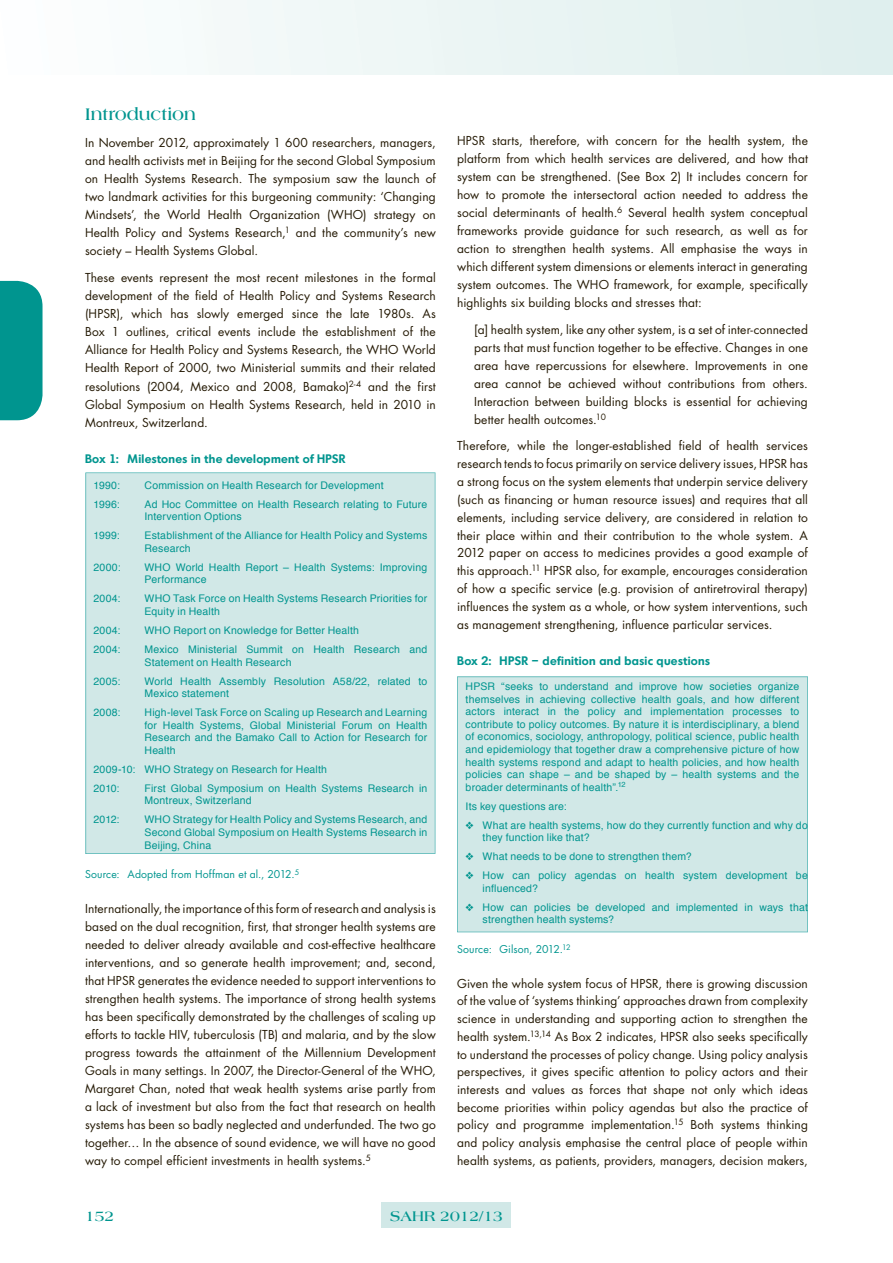
<style>
.page{position:relative;width:893px;height:1263px;background:#fff}
.page>*{position:absolute;margin:0;border:0;box-sizing:border-box;transform-origin:0 0}
.t1{font:700 18px "Americana";color:#00958f}
.t2{font:700 15px "Americana";color:#00958f}
.t3{font:12px/18px "Futura";letter-spacing:.01em;color:#251a05;text-align:justify}
.t4{font:600 12px "Montreal";letter-spacing:.025em;color:#00958f}
.t5{font:10.5px/12.6px "Helvetica";letter-spacing:.015em;color:#00958f}
.t6{font:10.5px "Futura";letter-spacing:.015em;color:#00958f}
</style>
<div class="page">
<div style="left:0;top:0;width:893px;height:74px;background:linear-gradient(to right,#fdfefe,#ddeeec)"></div>
<div style="left:0;top:281px;width:43px;height:139px;background:#00958f"></div>
<div style="left:382px;top:1202px;width:129px;height:26px;background:#d1e8e7"></div>
<div style="left:85px;top:472px;width:350px;height:382px;background:#d1e8e7"></div>
<div style="left:457px;top:676px;width:351px;height:256px;background:#d1e8e7"></div>
<h1 class="t1" style="left:85px;top:104px;width:112px">Introduction</h1>
<p class="t3" style="left:85px;top:133px;width:352px">In November 2012, approximately 1 600 researchers, managers, and health activists met in Beijing for the second Global Symposium on Health Systems Research. The symposium saw the launch of two landmark activities for this burgeoning community: ‘Changing Mindsets’, the World Health Organization (WHO) strategy on Health Policy and Systems Research,<sup>1</sup> and the community’s new society – Health Systems Global.</p>
<p class="t3" style="left:85px;top:268px;width:352px">These events represent the most recent milestones in the formal development of the field of Health Policy and Systems Research (HPSR), which has slowly emerged since the late 1980s. As Box 1 outlines, critical events include the establishment of the Alliance for Health Policy and Systems Research, the WHO World Health Report of 2000, two Ministerial summits and their related resolutions (2004, Mexico and 2008, Bamako)<sup>2-4</sup> and the first Global Symposium on Health Systems Research, held in 2010 in Montreux, Switzerland.</p>
<p class="t4" style="left:85px;top:451px;width:262px">Box 1: Milestones in the development of HPSR</p>
<p class="t5" style="left:94px;top:479px;width:28px">1990:</p>
<p class="t5" style="left:145px;top:479px;width:241px">Commission on Health Research for Development</p>
<p class="t5" style="left:94px;top:498px;width:28px">1996:</p>
<p class="t5" style="left:145px;top:498px;width:284px">Ad Hoc Committee on Health Research relating to Future<br>Intervention Options</p>
<p class="t5" style="left:94px;top:530px;width:28px">1999:</p>
<p class="t5" style="left:145px;top:530px;width:284px">Establishment of the Alliance for Health Policy and Systems<br>Research</p>
<p class="t5" style="left:94px;top:561px;width:29px">2000:</p>
<p class="t5" style="left:145px;top:561px;width:284px">WHO World Health Report – Health Systems: Improving<br>Performance</p>
<p class="t5" style="left:94px;top:593px;width:28px">2004:</p>
<p class="t5" style="left:145px;top:593px;width:284px">WHO Task Force on Health Systems Research Priorities for<br>Equity in Health</p>
<p class="t5" style="left:94px;top:624px;width:28px">2004:</p>
<p class="t5" style="left:145px;top:624px;width:216px">WHO Report on Knowledge for Better Health</p>
<p class="t5" style="left:94px;top:643px;width:28px">2004:</p>
<p class="t5" style="left:145px;top:643px;width:284px">Mexico Ministerial Summit on Health Research and<br>Statement on Health Research</p>
<p class="t5" style="left:94px;top:675px;width:28px">2005:</p>
<p class="t5" style="left:145px;top:675px;width:284px">World Health Assembly Resolution A58/22, related to<br>Mexico statement</p>
<p class="t5" style="left:94px;top:706px;width:28px">2008:</p>
<p class="t5" style="left:145px;top:706px;width:284px;text-align:justify">High-level Task Force on Scaling up Research and Learning for Health Systems, Global Ministerial Forum on Health Research and the Bamako Call to Action for Research for Health</p>
<p class="t5" style="left:94px;top:760px;width:235px;line-height:18.9px">2009-10: WHO Strategy on Research for Health<br>2010:</p>
<p class="t5" style="left:145px;top:782px;width:284px">First Global Symposium on Health Systems Research in<br>Montreux, Switzerland</p>
<p class="t5" style="left:94px;top:814px;width:27px">2012:</p>
<p class="t5" style="left:145px;top:814px;width:284px;text-align:justify">WHO Strategy for Health Policy and Systems Research, and Second Global Symposium on Health Systems Research in Beijing, China</p>
<p class="t6" style="left:85px;top:867px;width:216px">Source: Adopted from Hoffman et al., 2012.<sup>5</sup></p>
<p class="t3" style="left:85px;top:900px;width:352px">Internationally, the importance of this form of research and analysis is based on the dual recognition, first, that stronger health systems are needed to deliver already available and cost-effective healthcare interventions, and so generate health improvement; and, second, that HPSR generates the evidence needed to support interventions to strengthen health systems. The importance of strong health systems has been specifically demonstrated by the challenges of scaling up efforts to tackle HIV, tuberculosis (TB) and malaria, and by the slow progress towards the attainment of the Millennium Development Goals in many settings. In 2007, the Director-General of the WHO, Margaret Chan, noted that weak health systems arise partly from a lack of investment but also from the fact that research on health systems has been so badly neglected and underfunded. The two go together… In the absence of sound evidence, we will have no good way to compel efficient investments in health systems.<sup>5</sup></p>
<p class="t3" style="left:457px;top:132px;width:352px">HPSR starts, therefore, with concern for the health system, the platform from which health services are delivered, and how that system can be strengthened. (See Box 2) It includes concern for how to promote the intersectoral action needed to address the social determinants of health.<sup>6</sup> Several health system conceptual frameworks provide guidance for such research, as well as for action to strengthen health systems. All emphasise the ways in which different system dimensions or elements interact in generating system outcomes. The WHO framework, for example, specifically highlights six building blocks and stresses that:</p>
<p class="t3" style="left:474px;top:320px;width:335px">[a] health system, like any other system, is a set of inter-connected parts that must function together to be effective. Changes in one area have repercussions for elsewhere. Improvements in one area cannot be achieved without contributions from others.<br>Interaction between building blocks is essential for achieving better health outcomes.<sup>10</sup></p>
<p class="t3" style="left:457px;top:437px;width:352px">Therefore, while the longer-established field of health services research tends to focus primarily on service delivery issues, HPSR has a strong focus on the system elements that underpin service delivery (such as financing or human resource issues) and requires that all elements, including service delivery, are considered in relation to their place within and their contribution to the whole system. A 2012 paper on access to medicines provides a good example of this approach.<sup>11</sup> HPSR also, for example, encourages consideration of how a specific service (e.g. provision of antiretroviral therapy) influences the system as a whole, or how system interventions, such as management strengthening, influence particular services.</p>
<p class="t4" style="left:457px;top:652px;width:254px">Box 2: HPSR – definition and basic questions</p>
<p class="t5" style="left:466px;top:680px;width:335px;text-align:justify">HPSR “seeks to understand and improve how societies organize themselves in achieving collective health goals, and how different actors interact in the policy and implementation processes to contribute to policy outcomes. By nature it is interdisciplinary, a blend of economics, sociology, anthropology, political science, public health and epidemiology that together draw a comprehensive picture of how health systems respond and adapt to health policies, and how health policies can shape – and be shaped by – health systems and the broader determinants of health”.<sup>12</sup></p>
<p class="t5" style="left:466px;top:800px;width:103px">Its key questions are:</p>
<p class="t5" style="left:483px;top:819px;width:327px;text-indent:-17px">❖ What are health systems, how do they currently function and why do they function like that?</p>
<p class="t5" style="left:466px;top:850px;width:228px">❖ What needs to be done to strengthen them?</p>
<p class="t5" style="left:483px;top:869px;width:327px;text-indent:-17px">❖ How can policy agendas on health system development be influenced?</p>
<p class="t5" style="left:483px;top:901px;width:327px;text-indent:-17px">❖ How can policies be developed and implemented in ways that strengthen health systems?</p>
<p class="t6" style="left:457px;top:942px;width:115px">Source: Gilson, 2012.<sup>12</sup></p>
<p class="t3" style="left:457px;top:974px;width:352px">Given the whole system focus of HPSR, there is growing discussion of the value of ‘systems thinking’ approaches drawn from complexity science in understanding and supporting action to strengthen the health system.<sup>13,14</sup> As Box 2 indicates, HPSR also seeks specifically to understand the processes of policy change. Using policy analysis perspectives, it gives specific attention to policy actors and their interests and values as forces that shape not only which ideas become priorities within policy agendas but also the practice of policy and programme implementation.<sup>15</sup> Both systems thinking and policy analysis emphasise the central place of people within health systems, as patients, providers, managers, decision makers,</p>
<p class="t2" style="left:85px;top:1207px;width:31px">152</p>
<p class="t2" style="left:390px;top:1207px;width:114px">SAHR 2012/13</p>
</div>
